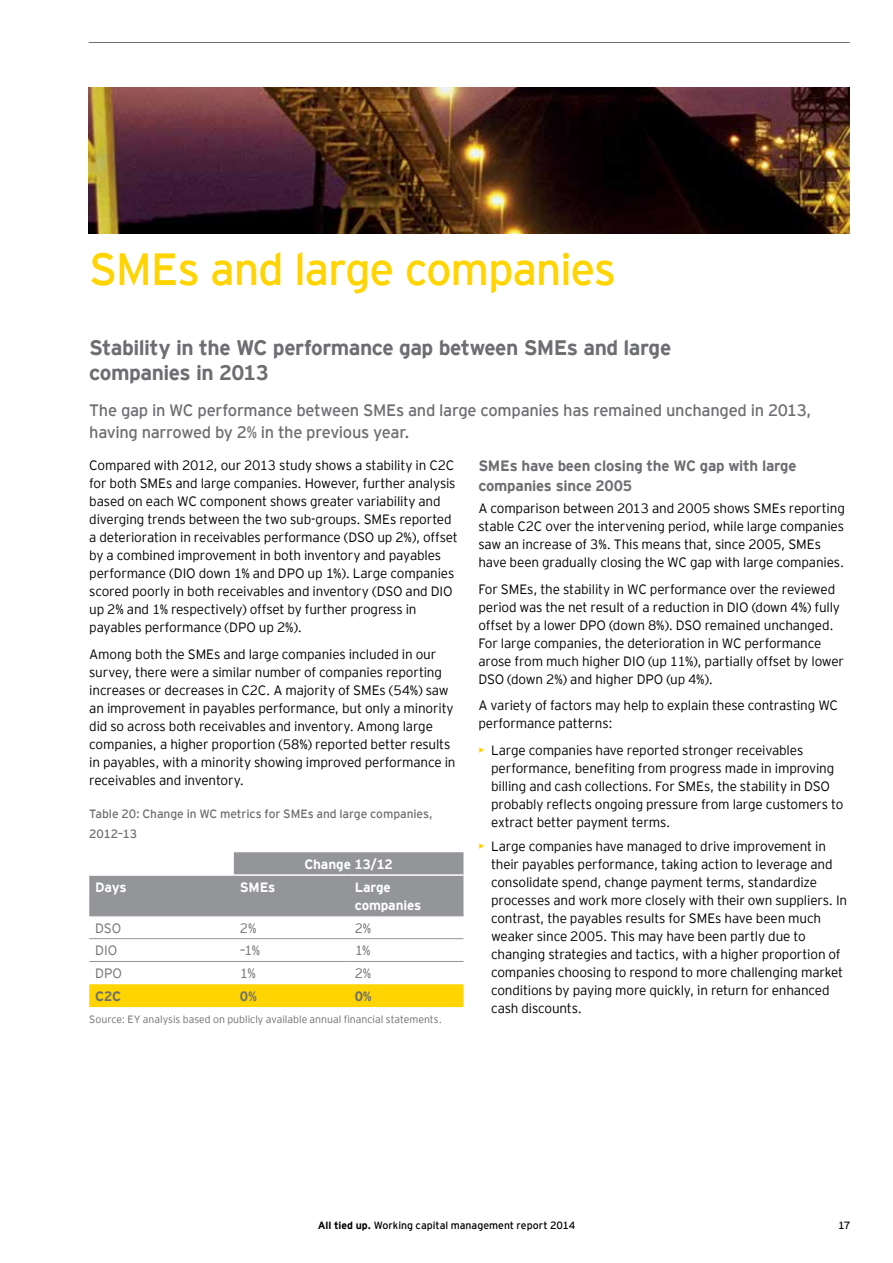
<style>
.page{position:relative;width:893px;height:1263px;background:#fff}
.page>*{position:absolute;margin:0;border:0;box-sizing:border-box;transform-origin:0 0}
.t1{font:45px "EY Interstate";letter-spacing:-.03em;color:#ffd400}
.t2{font:700 21px/25.5px "EY Interstate";letter-spacing:-.025em;color:#6d6e71}
.t3{font:16.5px/22.5px "EY Interstate";letter-spacing:-.02em;color:#6d6e71}
.t4{font:700 15px/19.5px "EY Interstate";letter-spacing:-.015em;color:#6d6e71}
.t5{font:300 13.5px/18px "EY Interstate";letter-spacing:-.01em;color:#000}
.t6{font:700 13.5px/18px "EY Interstate";letter-spacing:-.01em;color:#fff}
.t7{font:300 13.5px "EY Interstate";letter-spacing:-.005em;color:#6d6e71}
.t8{font:700 13.5px "EY Interstate";color:#6d6e71}
.t9{font:12px/19.5px "EY Interstate";letter-spacing:-.005em;color:#6d6e71}
.t10{font:300 10.5px "EY Interstate";letter-spacing:-.005em;color:#6d6e71}
.t11{font:10.5px "EY Interstate";color:#000}
.s1{font-weight:400;color:#ffd400}
.s2{font-weight:700}
</style>
<div class="page">
<svg style="left:89px;top:852px;width:374px;height:63px;background:#a2a4a6"></svg>
<div style="left:89px;top:984px;width:374px;height:23px;background:#ffd400"></div>
<hr style="left:89px;top:915px;width:145px;height:1px;background:#939598">
<hr style="left:234px;top:915px;width:115px;height:1px;background:#939598">
<hr style="left:349px;top:915px;width:114px;height:1px;background:#939598">
<hr style="left:89px;top:938px;width:145px;height:1px;background:#939598">
<hr style="left:234px;top:938px;width:115px;height:1px;background:#939598">
<hr style="left:349px;top:938px;width:114px;height:1px;background:#939598">
<hr style="left:89px;top:961px;width:145px;height:1px;background:#939598">
<hr style="left:234px;top:961px;width:115px;height:1px;background:#939598">
<hr style="left:349px;top:961px;width:114px;height:1px;background:#939598">
<hr style="left:89px;top:874px;width:145px;height:2px;background:#fff">
<hr style="left:234px;top:874px;width:115px;height:2px;background:#fff">
<hr style="left:349px;top:874px;width:114px;height:2px;background:#fff">
<img style="left:89px;top:87px;width:761px;height:147px">
<hr style="left:89px;top:42px;width:761px;height:1px;background:#6d6e71">
<h1 class="t1" style="left:89px;top:237px;width:528px">SMEs and large companies</h1>
<h2 class="t2" style="left:89px;top:333px;width:583px">Stability in the WC performance gap between SMEs and large companies in 2013</h2>
<p class="t3" style="left:89px;top:398px;width:724px">The gap in WC performance between SMEs and large companies has remained unchanged in 2013, having narrowed by 2% in the previous year.</p>
<p class="t5" style="left:89px;top:456px;width:370px">Compared with 2012, our 2013 study shows a stability in C2C for both SMEs and large companies. However, further analysis based on each WC component shows greater variability and diverging trends between the two sub-groups. SMEs reported a deterioration in receivables performance (DSO up 2%), offset by a combined improvement in both inventory and payables performance (DIO down 1% and DPO up 1%). Large companies scored poorly in both receivables and inventory (DSO and DIO up 2% and 1% respectively) offset by further progress in payables performance (DPO up 2%).</p>
<p class="t5" style="left:89px;top:644px;width:368px">Among both the SMEs and large companies included in our survey, there were a similar number of companies reporting increases or decreases in C2C. A majority of SMEs (54%) saw an improvement in payables performance, but only a minority did so across both receivables and inventory. Among large companies, a higher proportion (58%) reported better results in payables, with a minority showing improved performance in receivables and inventory.</p>
<p class="t9" style="left:89px;top:803px;width:345px">Table 20: Change in WC metrics for SMEs and large companies,<br>2012–13</p>
<p class="t6" style="left:304px;top:854px;width:90px">Change 13/12</p>
<p class="t6" style="left:95px;top:877px;width:33px">Days</p>
<p class="t6" style="left:240px;top:877px;width:37px">SMEs</p>
<p class="t6" style="left:355px;top:877px;width:68px">Large companies</p>
<p class="t7" style="left:95px;top:918px;width:27px">DSO</p>
<p class="t7" style="left:240px;top:918px;width:18px">2%</p>
<p class="t7" style="left:355px;top:918px;width:18px">2%</p>
<p class="t7" style="left:95px;top:941px;width:23px">DIO</p>
<p class="t7" style="left:240px;top:941px;width:22px">–1%</p>
<p class="t7" style="left:355px;top:941px;width:17px">1%</p>
<p class="t7" style="left:95px;top:964px;width:28px">DPO</p>
<p class="t7" style="left:240px;top:964px;width:17px">1%</p>
<p class="t7" style="left:355px;top:964px;width:18px">2%</p>
<p class="t8" style="left:95px;top:986px;width:27px">C2C</p>
<p class="t8" style="left:240px;top:986px;width:18px">0%</p>
<p class="t8" style="left:355px;top:986px;width:18px">0%</p>
<p class="t10" style="left:89px;top:1012px;width:354px">Source: EY analysis based on publicly available annual financial statements.</p>
<p class="t4" style="left:478px;top:455px;width:320px">SMEs have been closing the WC gap with large companies since 2005</p>
<p class="t5" style="left:478px;top:499px;width:368px">A comparison between 2013 and 2005 shows SMEs reporting stable C2C over the intervening period, while large companies saw an increase of 3%. This means that, since 2005, SMEs have been gradually closing the WC gap with large companies.</p>
<p class="t5" style="left:478px;top:579px;width:367px">For SMEs, the stability in WC performance over the reviewed period was the net result of a reduction in DIO (down 4%) fully offset by a lower DPO (down 8%). DSO remained unchanged.<br>For large companies, the deterioration in WC performance arose from much higher DIO (up 11%), partially offset by lower DSO (down 2%) and higher DPO (up 4%).</p>
<p class="t5" style="left:478px;top:695px;width:361px">A variety of factors may help to explain these contrasting WC performance patterns:</p>
<p class="t5" style="left:491px;top:740px;width:354px;text-indent:-13px"><span class="s1">•</span> Large companies have reported stronger receivables performance, benefiting from progress made in improving billing and cash collections. For SMEs, the stability in DSO probably reflects ongoing pressure from large customers to extract better payment terms.</p>
<p class="t5" style="left:491px;top:836px;width:358px;text-indent:-13px"><span class="s1">•</span> Large companies have managed to drive improvement in their payables performance, taking action to leverage and consolidate spend, change payment terms, standardize processes and work more closely with their own suppliers. In contrast, the payables results for SMEs have been much weaker since 2005. This may have been partly due to changing strategies and tactics, with a higher proportion of companies choosing to respond to more challenging market conditions by paying more quickly, in return for enhanced cash discounts.</p>
<p class="t11" style="left:318px;top:1218px;width:259px"><span class="s2">All tied up.</span> Working capital management report 2014</p>
<p class="t11" style="left:838px;top:1218px;width:14px">17</p>
</div>
